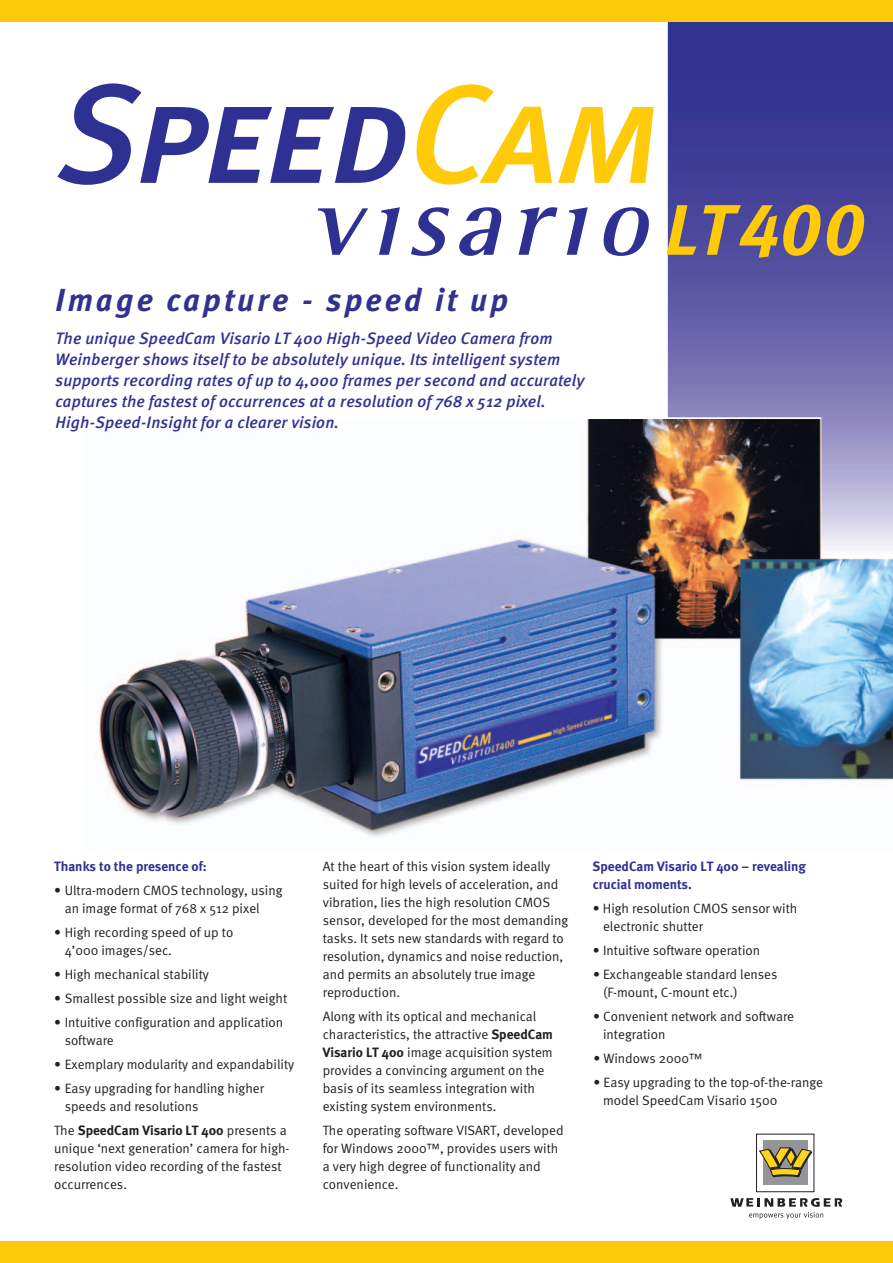
<style>
.page{position:relative;width:893px;height:1263px;background:#fff}
.page>*{position:absolute;margin:0;border:0;box-sizing:border-box;transform-origin:0 0}
.t1{font:italic 74.1px "Meta Bold LF";color:#feca0a}
.t2{font:italic 700 31.8px "Meta";letter-spacing:.1em;color:#323190}
.t3{font:italic 500 16.5px/21px "Meta";letter-spacing:.01em;color:#323190}
.t4{font:13.5px/18px "Meta Normal";color:#231f20}
.t5{font:700 13.5px/18px "Meta";color:#323190}
.t6{font:700 13.5px "Meta";color:#231f20}
.s1{font-size:71.4px}
.s2{font-family:"Meta Normal";font-weight:400}
.s3{font-family:"Meta";font-weight:700}
</style>
<div class="page">
<img style="left:98px;top:420px;width:794px;height:417px">
<svg style="left:667px;top:21px;width:225px;height:537px;background:#665c92"></svg>
<div style="left:0;top:1242px;width:892px;height:21px;background:#feca0a"></div>
<div style="left:0;top:0;width:892px;height:21px;background:#feca0a"></div>
<div style="left:756px;top:1134px;width:58px;height:58px;border:1px solid #231f20"></div>
<div style="left:763px;top:1141px;width:44px;height:44px;background:#939598"></div>
<svg style="left:759px;top:1148px;width:53px;height:29px"></svg>
<svg style="left:730px;top:1198px;width:113px;height:21px"></svg>
<svg style="left:57px;top:83px;width:348px;height:102px"></svg>
<svg style="left:416px;top:84px;width:136px;height:101px"></svg>
<svg style="left:558px;top:107px;width:95px;height:76px"></svg>
<svg style="left:318px;top:208px;width:50px;height:47px"></svg>
<svg style="left:379px;top:207px;width:21px;height:48px"></svg>
<svg style="left:411px;top:207px;width:38px;height:49px"></svg>
<svg style="left:459px;top:207px;width:43px;height:49px"></svg>
<svg style="left:518px;top:207px;width:39px;height:48px"></svg>
<svg style="left:566px;top:207px;width:21px;height:48px"></svg>
<svg style="left:603px;top:207px;width:46px;height:49px"></svg>
<h2 class="t2" style="left:56px;top:289px;width:454px">Image capture - speed it up</h2>
<p class="t3" style="left:56px;top:330px;width:530px">The unique SpeedCam Visario LT 400 High-Speed Video Camera from Weinberger shows itself to be absolutely unique. Its intelligent system supports recording rates of up to 4,000 frames per second and accurately captures the fastest of occurrences at a resolution of 768 x 512 pixel.<br>High-Speed-Insight for a clearer vision.</p>
<h1 class="t1" style="left:665px;top:203px;width:201px"><span class="s1">LT</span>400</h1>
<p class="t5" style="left:54px;top:859px;width:154px">Thanks to the presence of:</p>
<p class="t4" style="left:65px;top:883px;width:219px;text-indent:-11px">• Ultra-modern CMOS technology, using an image format of 768 x 512 pixel</p>
<p class="t4" style="left:65px;top:925px;width:170px;text-indent:-11px">• High recording speed of up to<br>4’000 images/sec.</p>
<p class="t4" style="left:54px;top:967px;width:156px">• High mechanical stability</p>
<p class="t4" style="left:54px;top:991px;width:235px">• Smallest possible size and light weight</p>
<p class="t4" style="left:65px;top:1015px;width:220px;text-indent:-11px">• Intuitive configuration and application software</p>
<p class="t4" style="left:54px;top:1057px;width:241px">• Exemplary modularity and expandability</p>
<p class="t4" style="left:65px;top:1081px;width:201px;text-indent:-11px">• Easy upgrading for handling higher speeds and resolutions</p>
<p class="t6" style="left:54px;top:1125px;width:234px"><span class="s2">The</span> SpeedCam Visario LT 400 <span class="s2">presents a</span></p>
<p class="t4" style="left:54px;top:1141px;width:237px">unique ‘next generation’ camera for high&shy;resolution video recording of the fastest occurrences.</p>
<p class="t4" style="left:323px;top:859px;width:247px">At the heart of this vision system ideally suited for high levels of acceleration, and vibration, lies the high resolution CMOS sensor, developed for the most demanding tasks. It sets new standards with regard to resolution, dynamics and noise reduction, and permits an absolutely true image reproduction.</p>
<p class="t4" style="left:323px;top:1009px;width:232px">Along with its optical and mechanical characteristics, the attractive <span class="s3">SpeedCam Visario LT 400</span> image acquisition system provides a convincing argument on the basis of its seamless integration with existing system environments.</p>
<p class="t4" style="left:323px;top:1123px;width:242px">The operating software VISART, developed for Windows 2000™, provides users with a very high degree of functionality and convenience.</p>
<p class="t5" style="left:592px;top:859px;width:215px">SpeedCam Visario LT 400 – revealing crucial moments.</p>
<p class="t4" style="left:603px;top:901px;width:196px;text-indent:-10px">• High resolution CMOS sensor with electronic shutter</p>
<p class="t4" style="left:593px;top:943px;width:169px">• Intuitive software operation</p>
<p class="t4" style="left:603px;top:967px;width:176px;text-indent:-10px">• Exchangeable standard lenses (F-mount, C-mount etc.)</p>
<p class="t4" style="left:603px;top:1009px;width:192px;text-indent:-10px">• Convenient network and software integration</p>
<p class="t4" style="left:593px;top:1051px;width:110px">• Windows 2000™</p>
<p class="t4" style="left:603px;top:1075px;width:221px;text-indent:-10px">• Easy upgrading to the top-of-the-range model SpeedCam Visario 1500</p>
</div>
